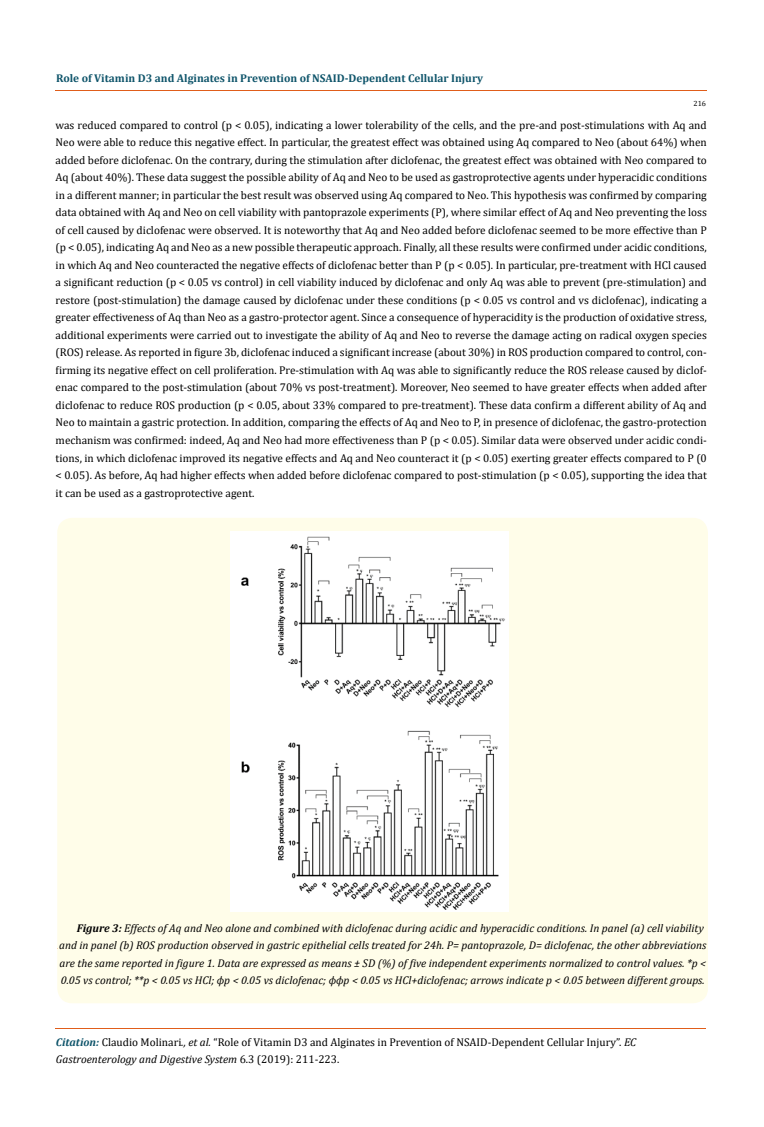
<style>
.page{position:relative;width:764px;height:1127px;background:#fff}
.page>*{position:absolute;margin:0;border:0;box-sizing:border-box;transform-origin:0 0}
.t1{font:11.25px/17.5px "Cambria";color:#000}
.t2{font:italic 11.25px/17.5px "Cambria";color:#000}
.t3{font:700 11.25px "Cambria";color:#0e546a}
.t4{font:7.5px "Cambria";color:#000}
.s1{font-weight:700}
.s2{font-weight:700;font-style:italic;color:#0e546a}
.s3{font-style:italic}
</style>
<div class="page">
<div style="left:57px;top:518px;width:651px;height:485px;background:#fffde9;border-radius:15px"></div>
<hr style="left:55px;top:1028px;width:651px;height:1px;background:#e05d1a">
<img style="left:230px;top:531px;width:279px;height:380px">
<p class="t3" style="left:56px;top:71px;width:428px">Role of Vitamin D3 and Alginates in Prevention of NSAID-Dependent Cellular Injury</p>
<p class="t1" style="left:56px;top:116px;width:653px;text-align:justify">was reduced compared to control (p &lt; 0.05), indicating a lower tolerability of the cells, and the pre-and post-stimulations with Aq and Neo were able to reduce this negative effect. In particular, the greatest effect was obtained using Aq compared to Neo (about 64%) when added before diclofenac. On the contrary, during the stimulation after diclofenac, the greatest effect was obtained with Neo compared to Aq (about 40%). These data suggest the possible ability of Aq and Neo to be used as gastroprotective agents under hyperacidic conditions in a different manner; in particular the best result was observed using Aq compared to Neo. This hypothesis was confirmed by comparing data obtained with Aq and Neo on cell viability with pantoprazole experiments (P), where similar effect of Aq and Neo preventing the loss of cell caused by diclofenac were observed. It is noteworthy that Aq and Neo added before diclofenac seemed to be more effective than P (p &lt; 0.05), indicating Aq and Neo as a new possible therapeutic approach. Finally, all these results were confirmed under acidic conditions, in which Aq and Neo counteracted the negative effects of diclofenac better than P (p &lt; 0.05). In particular, pre-treatment with HCl caused a significant reduction (p &lt; 0.05 vs control) in cell viability induced by diclofenac and only Aq was able to prevent (pre-stimulation) and restore (post-stimulation) the damage caused by diclofenac under these conditions (p &lt; 0.05 vs control and vs diclofenac), indicating a greater effectiveness of Aq than Neo as a gastro-protector agent. Since a consequence of hyperacidity is the production of oxidative stress, additional experiments were carried out to investigate the ability of Aq and Neo to reverse the damage acting on radical oxygen species (ROS) release. As reported in figure 3b, diclofenac induced a significant increase (about 30%) in ROS production compared to control, con&shy;firming its negative effect on cell proliferation. Pre-stimulation with Aq was able to significantly reduce the ROS release caused by diclof&shy;enac compared to the post-stimulation (about 70% vs post-treatment). Moreover, Neo seemed to have greater effects when added after diclofenac to reduce ROS production (p &lt; 0.05, about 33% compared to pre-treatment). These data confirm a different ability of Aq and Neo to maintain a gastric protection. In addition, comparing the effects of Aq and Neo to P, in presence of diclofenac, the gastro-protection mechanism was confirmed: indeed, Aq and Neo had more effectiveness than P (p &lt; 0.05). Similar data were observed under acidic condi&shy;tions, in which diclofenac improved its negative effects and Aq and Neo counteract it (p &lt; 0.05) exerting greater effects compared to P (0 &lt; 0.05). As before, Aq had higher effects when added before diclofenac compared to post-stimulation (p &lt; 0.05), supporting the idea that it can be used as a gastroprotective agent.</p>
<p class="t4" style="left:693px;top:99px;width:14px">216</p>
<p class="t2" style="left:59px;top:918px;width:649px;text-indent:18px"><span class="s1">Figure 3:</span> Effects of Aq and Neo alone and combined with diclofenac during acidic and hyperacidic conditions. In panel (a) cell viability and in panel (b) ROS production observed in gastric epithelial cells treated for 24h. P= pantoprazole, D= diclofenac, the other abbreviations are the same reported in figure 1. Data are expressed as means ± SD (%) of five independent experiments normalized to control values. *p &lt; 0.05 vs control; **p &lt; 0.05 vs HCl; ϕp &lt; 0.05 vs diclofenac; ϕϕp &lt; 0.05 vs HCl+diclofenac; arrows indicate p &lt; 0.05 between different groups.</p>
<p class="t1" style="left:56px;top:1032px;width:582px"><span class="s2">Citation:</span> Claudio Molinari<span class="s3">., et al.</span> “Role of Vitamin D3 and Alginates in Prevention of NSAID-Dependent Cellular Injury”. <span class="s3">EC<br>Gastroenterology and Digestive System</span> 6.3 (2019): 211-223.</p>
</div>
